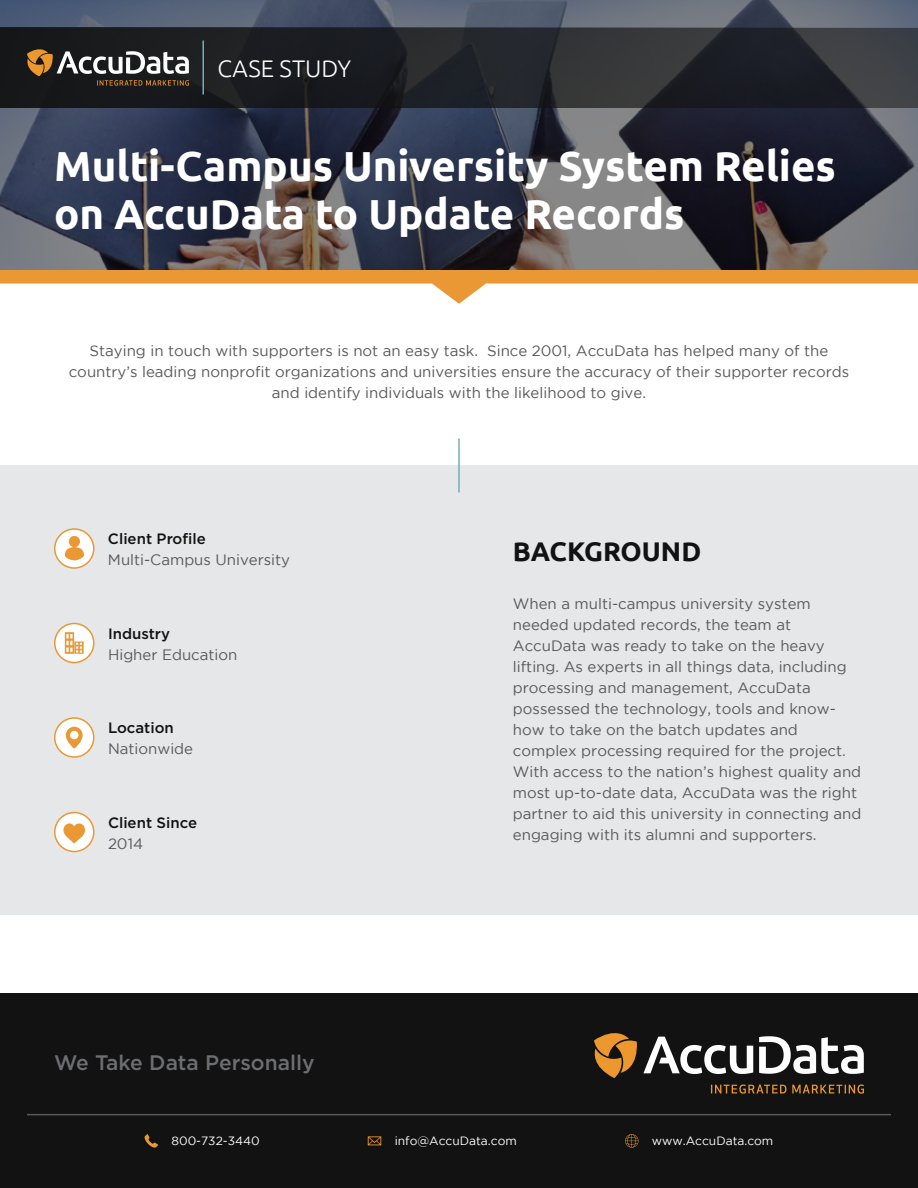
<style>
.page{position:relative;width:918px;height:1188px;background:#fff}
.page>*{position:absolute;margin:0;border:0;box-sizing:border-box;transform-origin:0 0}
.t1{font:700 42px/48px "Ubuntu";color:#fff}
.t2{font:700 27px "Ubuntu";color:#121212}
.t3{font:300 24px "Ubuntu";color:#fff}
.t4{font:500 21px "Gotham HTF";color:#6d6e71}
.t5{font:15px/21px "Gotham";color:#58595b;text-align:center}
.t6{font:500 15px "Gotham HTF";color:#121212}
.t7{font:12px "Gotham";color:#fff}
</style>
<div class="page">
<svg style="left:0;top:270px;width:918px;height:34px"></svg>
<div style="left:0;top:993px;width:918px;height:195px;background:#121212"></div>
<svg style="left:711px;top:1085px;width:153px;height:9px"></svg>
<svg style="left:594px;top:1033px;width:270px;height:45px"></svg>
<hr style="left:27px;top:1114px;width:864px;height:1px;background:#58595b">
<svg style="left:145px;top:1134px;width:13px;height:14px"></svg>
<svg style="left:368px;top:1136px;width:13px;height:9px"></svg>
<svg style="left:625px;top:1134px;width:13px;height:14px"></svg>
<div style="left:0;top:465px;width:918px;height:450px;background:#e6e7e8"></div>
<hr style="left:458px;top:438px;width:2px;height:54px;background:#70b0b5">
<img style="left:0;top:0;width:918px;height:270px">
<svg style="left:54px;top:528px;width:40px;height:41px"></svg>
<svg style="left:54px;top:623px;width:40px;height:40px"></svg>
<svg style="left:54px;top:717px;width:40px;height:41px"></svg>
<svg style="left:54px;top:812px;width:40px;height:40px"></svg>
<svg style="left:0;top:28px;width:918px;height:80px;background:#23252a"></svg>
<svg style="left:27px;top:49px;width:162px;height:37px;background:#5b544a"></svg>
<hr style="left:202px;top:40px;width:2px;height:54px;background:#70b0b5">
<h3 class="t3" style="left:218px;top:54px;width:135px">CASE STUDY</h3>
<h1 class="t1" style="left:54px;top:142px;width:784px">Multi-Campus University System Relies on AccuData to Update Records</h1>
<p class="t5" style="left:69px;top:340px;width:782px">Staying in touch with supporters is not an easy task. Since 2001, AccuData has helped many of the country’s leading nonprofit organizations and universities ensure the accuracy of their supporter records and identify individuals with the likelihood to give.</p>
<p class="t6" style="left:108px;top:531px;width:99px">Client Profile</p>
<p class="t5" style="left:108px;top:549px;width:184px">Multi-Campus University</p>
<p class="t6" style="left:108px;top:625px;width:64px">Industry</p>
<p class="t5" style="left:108px;top:644px;width:131px">Higher Education</p>
<p class="t6" style="left:108px;top:719px;width:67px">Location</p>
<p class="t5" style="left:108px;top:738px;width:87px">Nationwide</p>
<p class="t6" style="left:108px;top:814px;width:91px">Client Since</p>
<p class="t5" style="left:108px;top:833px;width:37px">2014</p>
<h3 class="t4" style="left:54px;top:1050px;width:262px">We Take Data Personally</h3>
<h2 class="t2" style="left:513px;top:535px;width:190px">BACKGROUND</h2>
<p class="t5" style="left:513px;top:593px;width:350px;text-align:left">When a multi-campus university system needed updated records, the team at AccuData was ready to take on the heavy lifting. As experts in all things data, including processing and management, AccuData possessed the technology, tools and know&shy;how to take on the batch updates and complex processing required for the project.<br>With access to the nation’s highest quality and most up-to-date data, AccuData was the right partner to aid this university in connecting and engaging with its alumni and supporters.</p>
<p class="t7" style="left:172px;top:1134px;width:90px">800-732-3440</p>
<p class="t7" style="left:395px;top:1134px;width:124px">info@AccuData.com</p>
<p class="t7" style="left:652px;top:1134px;width:123px">www.AccuData.com</p>
</div>
